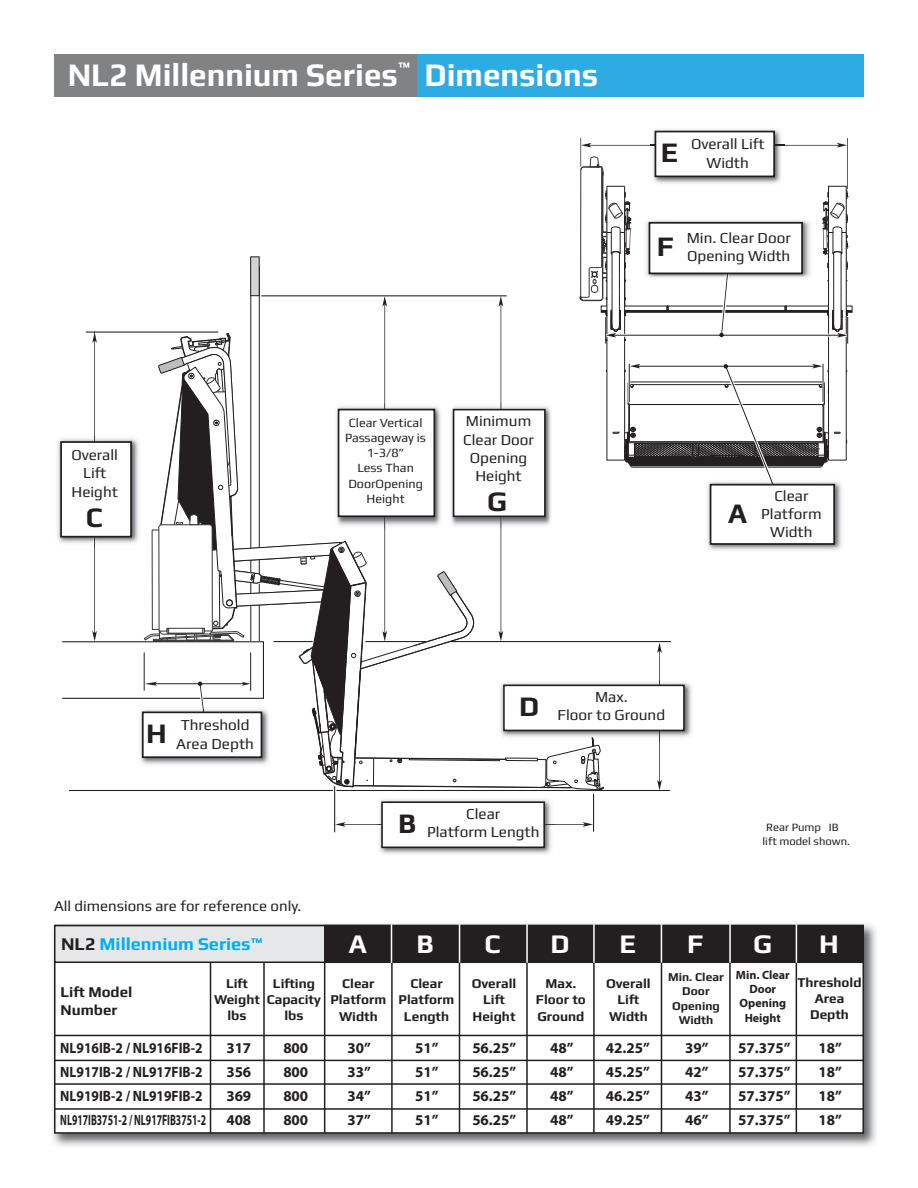
<style>
.page{position:relative;width:918px;height:1188px;background:#fff}
.page>*{position:absolute;margin:0;border:0;box-sizing:border-box;transform-origin:0 0}
.t1{font:700 33px "Play";color:#fff;scale:.95 1}
.t2{font:700 28.35px "Play";color:#231f20}
.t3{font:700 27px "Play";color:#fff}
.t4{font:700 18px "Play";color:#00aeef}
.t5{font:15.3px/18.3px "Play";color:#231f20;text-align:center}
.t6{font:700 15px "Myriad Pro";color:#231f20}
.t7{font:700 15px "Myriad Pro";color:#231f20;scale:.9 1}
.t8{font:15px "Play";color:#231f20}
.t9{font:700 15px "Myriad Pro";color:#231f20;scale:.65 1}
.t10{font:700 15px/18px "Play";color:#231f20}
.t11{font:700 13.5px/16.2px "Play";color:#231f20;text-align:center}
.t12{font:12.6px/15.1px "Play";color:#231f20;text-align:center}
.t13{font:700 12px/14.4px "Myriad Pro";color:#231f20;text-align:center}
.t14{font:700 12px/14.4px "Play";color:#231f20;text-align:center}
.t15{font:11.25px/13.5px "Play";color:#231f20}
.s1{color:#231f20}
</style>
<div class="page">
<div style="left:62px;top:641px;width:202px;height:58px;border:1px solid #231f20"></div>
<hr style="left:94px;top:331px;width:1px;height:154px;background:#231f20">
<hr style="left:94px;top:514px;width:1px;height:123px;background:#231f20">
<svg style="left:92px;top:631px;width:5px;height:10px"></svg>
<svg style="left:92px;top:333px;width:5px;height:10px"></svg>
<hr style="left:86px;top:332px;width:132px;height:1px;background:#231f20">
<hr style="left:69px;top:790px;width:601px;height:1px;background:#231f20">
<hr style="left:593px;top:794px;width:1px;height:38px;background:#231f20">
<svg style="left:335px;top:822px;width:11px;height:5px"></svg>
<hr style="left:343px;top:824px;width:103px;height:1px;background:#231f20">
<hr style="left:473px;top:824px;width:114px;height:1px;background:#231f20">
<svg style="left:583px;top:822px;width:10px;height:5px"></svg>
<hr style="left:334px;top:786px;width:1px;height:46px;background:#231f20">
<img style="left:379px;top:799px;width:172px;height:55px">
<img style="left:376px;top:824px;width:179px;height:1px">
<div style="left:382px;top:802px;width:162px;height:45px;background:#fff"></div>
<div style="left:381px;top:801px;width:164px;height:47px;border:2px solid #231f20"></div>
<img style="left:57px;top:438px;width:82px;height:105px">
<div style="left:61px;top:442px;width:70px;height:95px;background:#fff"></div>
<div style="left:60px;top:441px;width:72px;height:97px;border:2px solid #231f20"></div>
<img style="left:140px;top:711px;width:3px;height:52px">
<svg style="left:143px;top:129px;width:710px;height:662px"></svg>
<div style="left:54px;top:54px;width:810px;height:43px;background:#2cace2"></div>
<div style="left:54px;top:54px;width:362px;height:43px;background:#818284"></div>
<img style="left:52px;top:924px;width:824px;height:222px">
<div style="left:55px;top:926px;width:808px;height:207px;background:#fff"></div>
<div style="left:55px;top:926px;width:338px;height:36px;background:#e6e7e8"></div>
<div style="left:54px;top:925px;width:339px;height:38px;border:2px solid #231f20"></div>
<hr style="left:55px;top:1035px;width:809px;height:1px;background:#231f20">
<hr style="left:55px;top:1083px;width:809px;height:2px;background:#231f20">
<hr style="left:55px;top:1060px;width:809px;height:1px;background:#231f20">
<hr style="left:55px;top:1108px;width:809px;height:2px;background:#231f20">
<div style="left:325px;top:926px;width:538px;height:36px;background:#231f20"></div>
<div style="left:324px;top:925px;width:540px;height:38px;border:2px solid #231f20"></div>
<hr style="left:459px;top:924px;width:1px;height:39px;background:#fff">
<hr style="left:526px;top:924px;width:2px;height:39px;background:#fff">
<hr style="left:593px;top:924px;width:2px;height:39px;background:#fff">
<hr style="left:661px;top:924px;width:1px;height:39px;background:#fff">
<hr style="left:729px;top:924px;width:2px;height:39px;background:#fff">
<hr style="left:796px;top:924px;width:1px;height:39px;background:#fff">
<hr style="left:796px;top:963px;width:1px;height:171px;background:#231f20">
<hr style="left:729px;top:963px;width:2px;height:171px;background:#231f20">
<hr style="left:661px;top:963px;width:1px;height:170px;background:#231f20">
<hr style="left:593px;top:963px;width:2px;height:171px;background:#231f20">
<hr style="left:526px;top:963px;width:2px;height:171px;background:#231f20">
<hr style="left:459px;top:963px;width:1px;height:170px;background:#231f20">
<hr style="left:391px;top:963px;width:2px;height:170px;background:#231f20">
<hr style="left:324px;top:962px;width:1px;height:172px;background:#231f20">
<hr style="left:263px;top:962px;width:2px;height:172px;background:#231f20">
<hr style="left:210px;top:962px;width:1px;height:172px;background:#231f20">
<hr style="left:391px;top:924px;width:1px;height:39px;background:#fff">
<h1 class="t1" style="left:68px;top:55px;width:560px">NL2 Millennium Series<sup>™</sup> Dimensions</h1>
<p class="t5" style="left:71px;top:445px;width:48px">Overall<br>Lift<br>Height</p>
<h2 class="t2" style="left:86px;top:500px;width:18px">C</h2>
<p class="t12" style="left:345px;top:415px;width:82px">Clear Vertical<br>Passageway is<br>1-3/8”<br>Less Than<br>DoorOpening<br>Height</p>
<p class="t5" style="left:463px;top:412px;width:72px">Minimum<br>Clear Door<br>Opening<br>Height</p>
<h2 class="t2" style="left:487px;top:484px;width:21px">G</h2>
<h2 class="t2" style="left:661px;top:136px;width:19px">E</h2>
<p class="t5" style="left:691px;top:135px;width:75px">Overall Lift<br>Width</p>
<h2 class="t2" style="left:657px;top:230px;width:19px">F</h2>
<p class="t5" style="left:687px;top:228px;width:106px;text-align:left">Min. Clear Door<br>Opening Width</p>
<h2 class="t2" style="left:728px;top:497px;width:20px">A</h2>
<p class="t5" style="left:761px;top:486px;width:62px">Clear<br>Platform<br>Width</p>
<h2 class="t2" style="left:146px;top:717px;width:22px">H</h2>
<p class="t5" style="left:176px;top:716px;width:79px;text-align:left">Threshold<br>Area Depth</p>
<p class="t8" style="left:54px;top:897px;width:249px">All dimensions are for reference only.</p>
<p class="t5" style="left:519px;top:687px;width:148px;text-align:left;text-indent:76px">Max.<br><sup>D</sup> Floor to Ground</p>
<p class="t5" style="left:398px;top:804px;width:143px;text-align:left;text-indent:68px">Clear<br><sup>B</sup> Platform Length</p>
<p class="t15" style="left:763px;top:821px;width:89px;text-indent:4px">Rear Pump IB lift model shown.</p>
<p class="t4" style="left:61px;top:933px;width:203px"><span class="s1">NL2</span> Millennium Series™</p>
<h3 class="t3" style="left:349px;top:927px;width:20px">A</h3>
<h3 class="t3" style="left:417px;top:927px;width:19px">B</h3>
<h3 class="t3" style="left:485px;top:927px;width:18px">C</h3>
<h3 class="t3" style="left:551px;top:927px;width:21px">D</h3>
<h3 class="t3" style="left:620px;top:927px;width:18px">E</h3>
<h3 class="t3" style="left:687px;top:927px;width:18px">F</h3>
<h3 class="t3" style="left:753px;top:927px;width:21px">G</h3>
<h3 class="t3" style="left:819px;top:927px;width:21px">H</h3>
<p class="t11" style="left:798px;top:974px;width:66px">Threshold<br>Area<br>Depth</p>
<p class="t11" style="left:331px;top:975px;width:57px">Clear<br>Platform<br>Width</p>
<p class="t11" style="left:399px;top:975px;width:57px">Clear<br>Platform<br>Length</p>
<p class="t11" style="left:472px;top:975px;width:46px">Overall<br>Lift<br>Height</p>
<p class="t11" style="left:536px;top:975px;width:51px">Max.<br>Floor to<br>Ground</p>
<p class="t11" style="left:606px;top:975px;width:46px">Overall<br>Lift<br>Width</p>
<p class="t14" style="left:668px;top:969px;width:57px">Min. Clear<br>Door<br>Opening<br>Width</p>
<p class="t13" style="left:736px;top:967px;width:55px">Min. Clear<br>Door<br>Opening<br>Height</p>
<p class="t11" style="left:214px;top:975px;width:47px">Lift<br>Weight lbs</p>
<p class="t11" style="left:267px;top:975px;width:56px">Lifting<br>Capacity lbs</p>
<p class="t10" style="left:61px;top:982px;width:73px">Lift Model<br>Number</p>
<p class="t7" style="left:60px;top:1040px;width:160px">NL916IB-2 / NL916FIB-2</p>
<p class="t6" style="left:226px;top:1040px;width:26px">317</p>
<p class="t6" style="left:283px;top:1040px;width:26px">800</p>
<p class="t6" style="left:348px;top:1040px;width:25px">30”</p>
<p class="t6" style="left:415px;top:1040px;width:25px">51”</p>
<p class="t6" style="left:472px;top:1040px;width:46px">56.25”</p>
<p class="t6" style="left:550px;top:1040px;width:25px">48”</p>
<p class="t6" style="left:606px;top:1040px;width:46px">42.25”</p>
<p class="t6" style="left:685px;top:1040px;width:25px">39”</p>
<p class="t6" style="left:738px;top:1040px;width:54px">57.375”</p>
<p class="t6" style="left:819px;top:1040px;width:25px">18”</p>
<p class="t7" style="left:60px;top:1064px;width:160px">NL917IB-2 / NL917FIB-2</p>
<p class="t6" style="left:226px;top:1064px;width:26px">356</p>
<p class="t6" style="left:283px;top:1064px;width:26px">800</p>
<p class="t6" style="left:348px;top:1064px;width:25px">33”</p>
<p class="t6" style="left:415px;top:1064px;width:25px">51”</p>
<p class="t6" style="left:472px;top:1064px;width:46px">56.25”</p>
<p class="t6" style="left:550px;top:1064px;width:25px">48”</p>
<p class="t6" style="left:606px;top:1064px;width:46px">45.25”</p>
<p class="t6" style="left:685px;top:1064px;width:25px">42”</p>
<p class="t6" style="left:738px;top:1064px;width:54px">57.375”</p>
<p class="t6" style="left:819px;top:1064px;width:25px">18”</p>
<p class="t7" style="left:60px;top:1088px;width:160px">NL919IB-2 / NL919FIB-2</p>
<p class="t6" style="left:226px;top:1088px;width:26px">369</p>
<p class="t6" style="left:283px;top:1088px;width:26px">800</p>
<p class="t6" style="left:348px;top:1088px;width:25px">34”</p>
<p class="t6" style="left:415px;top:1088px;width:25px">51”</p>
<p class="t6" style="left:472px;top:1088px;width:46px">56.25”</p>
<p class="t6" style="left:550px;top:1088px;width:25px">48”</p>
<p class="t6" style="left:606px;top:1088px;width:46px">46.25”</p>
<p class="t6" style="left:685px;top:1088px;width:25px">43”</p>
<p class="t6" style="left:738px;top:1088px;width:54px">57.375”</p>
<p class="t6" style="left:819px;top:1088px;width:25px">18”</p>
<p class="t9" style="left:60px;top:1112px;width:226px">NL917IB3751-2 / NL917FIB3751-2</p>
<p class="t6" style="left:226px;top:1112px;width:26px">408</p>
<p class="t6" style="left:283px;top:1112px;width:26px">800</p>
<p class="t6" style="left:348px;top:1112px;width:25px">37”</p>
<p class="t6" style="left:415px;top:1112px;width:25px">51”</p>
<p class="t6" style="left:472px;top:1112px;width:46px">56.25”</p>
<p class="t6" style="left:550px;top:1112px;width:25px">48”</p>
<p class="t6" style="left:606px;top:1112px;width:46px">49.25”</p>
<p class="t6" style="left:685px;top:1112px;width:25px">46”</p>
<p class="t6" style="left:738px;top:1112px;width:54px">57.375”</p>
<p class="t6" style="left:819px;top:1112px;width:25px">18”</p>
</div>
